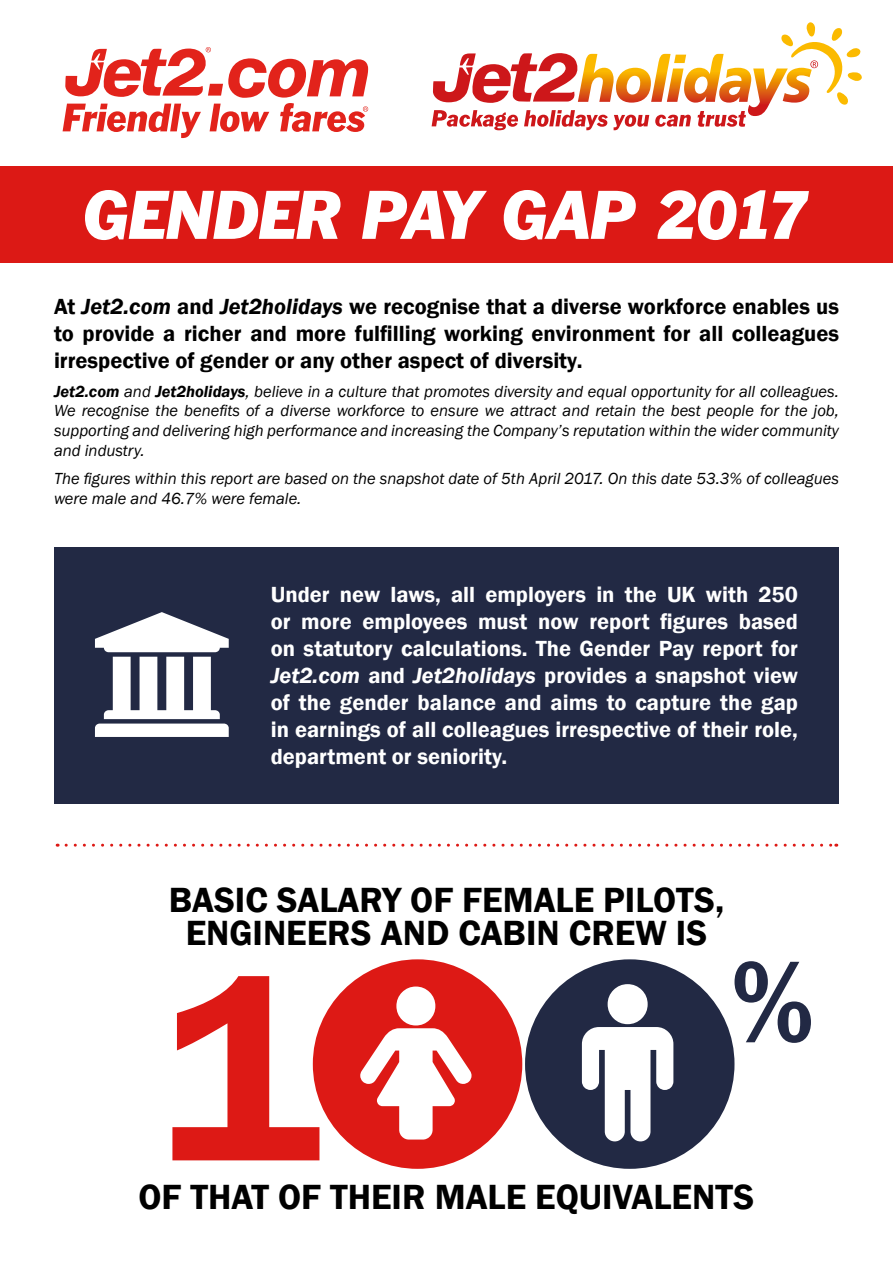
<style>
.page{position:relative;width:893px;height:1263px;background:#fff}
.page>*{position:absolute;margin:0;border:0;box-sizing:border-box;transform-origin:0 0}
.t1{font:600 272.25px "Franklin Gothic";color:#dd1915}
.t2{font:600 120.75px "Franklin Gothic";color:#222944}
.t3{font:italic 63px "Franklin Gothic BT";letter-spacing:-.015em;color:#fff}
.t4{font:600 36px/32.8px "Franklin Gothic";color:#000;text-align:center}
.t5{font:600 22.5px/27px "Franklin Gothic";color:#fff;text-align:justify}
.t6{font:600 22.5px/27px "Franklin Gothic";color:#000;text-align:justify}
.t7{font:italic 16.5px/19.8px "Franklin Gothic";color:#000;text-align:justify}
.s1{font-style:italic}
.s2{font-weight:600}
</style>
<div class="page">
<div style="left:54px;top:547px;width:785px;height:257px;background:#222944"></div>
<div style="left:0;top:167px;width:893px;height:96px;background:#dc1915"></div>
<div style="left:313px;top:959px;width:209px;height:210px;background:#dd1915;border-radius:50%"></div>
<div style="left:525px;top:959px;width:209px;height:210px;background:#222944;border-radius:50%"></div>
<svg style="left:66px;top:844px;width:771px;height:3px"></svg>
<svg style="left:63px;top:47px;width:305px;height:91px"></svg>
<svg style="left:432px;top:22px;width:430px;height:108px"></svg>
<h3 class="t3" style="left:84px;top:179px;width:727px">GENDER PAY GAP 2017</h3>
<h3 class="t6" style="left:54px;top:294px;width:786px">At <span class="s1">Jet2.com</span> and <span class="s1">Jet2holidays</span> we recognise that a diverse workforce enables us to provide a richer and more fulfilling working environment for all colleagues irrespective of gender or any other aspect of diversity.</h3>
<p class="t7" style="left:54px;top:381px;width:786px"><span class="s2">Jet2.com</span> and <span class="s2">Jet2holidays</span>, believe in a culture that promotes diversity and equal opportunity for all colleagues.<br>We recognise the benefits of a diverse workforce to ensure we attract and retain the best people for the job, supporting and delivering high performance and increasing the Company’s reputation within the wider community and industry.</p>
<p class="t7" style="left:54px;top:469px;width:786px">The figures within this report are based on the snapshot date of 5th April 2017. On this date 53.3% of colleagues were male and 46.7% were female.</p>
<p class="t5" style="left:271px;top:582px;width:529px">Under new laws, all employers in the UK with 250 or more employees must now report figures based on statutory calculations. The Gender Pay report for <span class="s1">Jet2.com</span> and <span class="s1">Jet2holidays</span> provides a snapshot view of the gender balance and aims to capture the gap in earnings of all colleagues irrespective of their role, department or seniority.</p>
<h3 class="t4" style="left:169px;top:884px;width:557px">BASIC SALARY OF FEMALE PILOTS,<br>ENGINEERS AND CABIN CREW IS</h3>
<h1 class="t1" style="left:160px;top:902px;width:161px">1</h1>
<h2 class="t2" style="left:731px;top:927px;width:85px">%</h2>
<h3 class="t4" style="left:139px;top:1181px;width:617px">OF THAT OF THEIR MALE EQUIVALENTS</h3>
</div>
